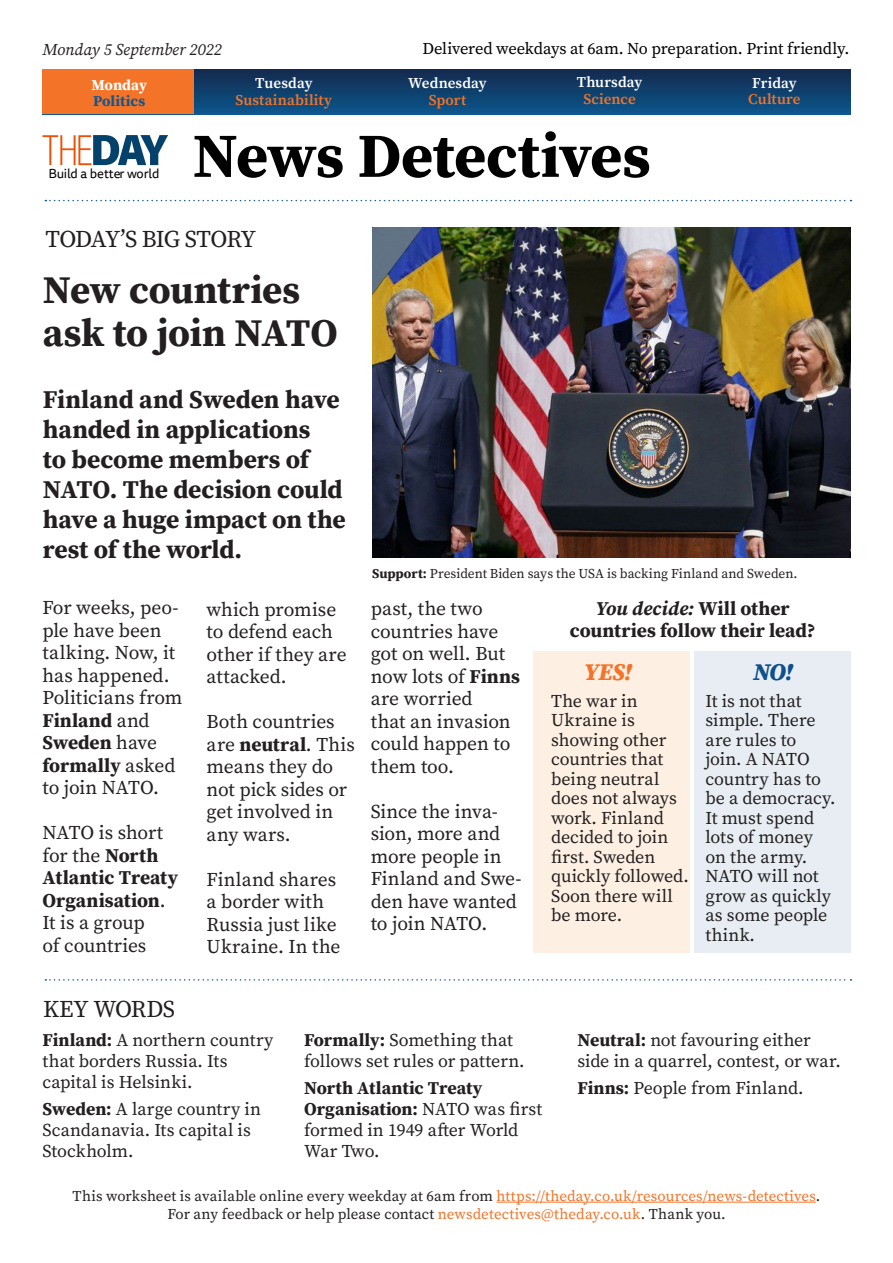
<style>
.page{position:relative;width:893px;height:1263px;background:#fff}
.page>*{position:absolute;margin:0;border:0;box-sizing:border-box;transform-origin:0 0}
.t1{font:62.25px "Source Serif Variable";letter-spacing:-.01em;color:#000}
.t2{font:39px/42.9px "Source Serif Variable";letter-spacing:-.01em;color:#231f20}
.t3{font:700 25.5px/30px "Source Serif Pro";letter-spacing:-.005em;color:#231f20}
.t4{font:24px "Source Serif Pro";letter-spacing:-.045em;color:#231f20}
.t5{font:24px "Source Serif Pro";letter-spacing:-.015em;color:#231f20}
.t6{font:italic 900 24px "Source Serif Pro";color:#f37328}
.t7{font:italic 900 24px "Source Serif Pro";color:#0f4f8a}
.t8{font:19.5px/22.5px "Source Serif Pro";letter-spacing:-.005em;color:#231f20}
.t9{font:700 19.5px/22.5px "Source Serif Pro";letter-spacing:-.005em;color:#231f20;text-align:center}
.t10{font:18px/19.5px "Source Serif Pro";letter-spacing:-.005em;color:#231f20}
.t11{font:16.5px "Source Serif Pro";letter-spacing:-.01em;color:#000}
.t12{font:italic 16.5px "Source Serif Variable";letter-spacing:-.005em;color:#231f20}
.t13{font:15px "Source Serif Pro";letter-spacing:.005em;color:#231f20}
.t14{font:600 15px "Source Serif Pro";letter-spacing:.01em;color:#fff}
.t15{font:600 15px "Source Serif Pro";letter-spacing:.005em;color:#f37327}
.t16{font:600 15px "Source Serif Pro";letter-spacing:.015em;color:#f37328}
.t17{font:700 15px "Source Serif Pro";letter-spacing:-.005em;color:#105890}
.t18{font:700 15px "Source Serif Pro";letter-spacing:-.005em;color:#fff}
.t19{font:13.5px "Source Serif Pro";color:#231f20}
.t20{font:13.05px "Tisa Sans Pro";color:#000}
.s1{font-weight:700}
.s2{font-family:"Source Serif Variable"}
.s3{font-style:italic}
.s4{color:#f37328}
</style>
<div class="page">
<div style="left:533px;top:651px;width:156px;height:302px;background:#fdefe2"></div>
<div style="left:694px;top:651px;width:157px;height:302px;background:#e7edf3"></div>
<div style="left:43px;top:69px;width:807px;height:45px;background:linear-gradient(to bottom,#14294d,#0b568c)"></div>
<div style="left:43px;top:69px;width:151px;height:45px;background:#f37328"></div>
<img style="left:372px;top:227px;width:478px;height:330px">
<svg style="left:43px;top:135px;width:125px;height:30px"></svg>
<svg style="left:45px;top:200px;width:806px;height:1px"></svg>
<svg style="left:45px;top:979px;width:806px;height:2px"></svg>
<hr style="left:497px;top:1202px;width:319px;height:1px;background:#f37328">
<p class="t12" style="left:43px;top:39px;width:181px">Monday 5 September 2022</p>
<p class="t11" style="left:422px;top:38px;width:428px">Delivered weekdays at 6am. No preparation. Print friendly.</p>
<p class="t18" style="left:91px;top:74px;width:57px">Monday</p>
<p class="t17" style="left:93px;top:90px;width:54px">Politics</p>
<p class="t20" style="left:48px;top:165px;width:113px">Build a better world</p>
<p class="t14" style="left:255px;top:73px;width:59px">Tuesday</p>
<p class="t16" style="left:236px;top:90px;width:98px">Sustainability</p>
<p class="t14" style="left:408px;top:73px;width:80px">Wednesday</p>
<p class="t15" style="left:429px;top:90px;width:39px">Sport</p>
<p class="t14" style="left:577px;top:72px;width:67px">Thursday</p>
<p class="t15" style="left:583px;top:89px;width:54px">Science</p>
<p class="t1" style="left:193px;top:114px;width:459px">News Detectives</p>
<p class="t4" style="left:45px;top:223px;width:212px">TODAY’S BIG STORY</p>
<p class="t2" style="left:43px;top:269px;width:296px">New countries ask to join NATO</p>
<p class="t3" style="left:43px;top:384px;width:305px">Finland and Sweden have handed in applications<br>to become members of<br>NATO. The decision could have a huge impact on the rest of the world.</p>
<p class="t14" style="left:752px;top:73px;width:46px">Friday</p>
<p class="t15" style="left:748px;top:89px;width:54px">Culture</p>
<p class="t8" style="left:43px;top:596px;width:141px">For weeks, peo&shy;ple have been talking. Now, it has happened.<br>Politicians from<br><span class="s1">Finland</span> and<br><span class="s1">Sweden</span> have <span class="s1">formally</span> asked to join NATO.</p>
<p class="t8" style="left:43px;top:821px;width:137px">NATO is short for the <span class="s1">North<br>Atlantic Treaty<br>Organisation</span>.<br>It is a group<br>of countries</p>
<p class="t5" style="left:43px;top:993px;width:133px">KEY WORDS</p>
<p class="t8" style="left:207px;top:598px;width:141px">which promise to defend each other if they are attacked.</p>
<p class="t8" style="left:207px;top:710px;width:150px">Both countries are <span class="s1">neutral</span>. This means they do not pick sides or get involved in any wars.</p>
<p class="t8" style="left:207px;top:868px;width:135px">Finland shares a border with<br>Russia just like<br>Ukraine. In the</p>
<p class="t19" style="left:372px;top:564px;width:427px"><span class="s2">Support:</span> President Biden says the USA is backing Finland and Sweden.</p>
<p class="t8" style="left:371px;top:598px;width:151px">past, the two countries have got on well. But now lots of <span class="s1">Finns </span>are worried<br>that an invasion could happen to them too.</p>
<p class="t8" style="left:371px;top:800px;width:152px">Since the inva&shy;sion, more and more people in<br>Finland and Swe&shy;den have wanted to join NATO.</p>
<p class="t9" style="left:570px;top:597px;width:247px"><span class="s3">You decide:</span> Will other countries follow their lead?</p>
<p class="t6" style="left:584px;top:655px;width:49px">YES!</p>
<p class="t7" style="left:753px;top:655px;width:40px">NO!</p>
<p class="t10" style="left:551px;top:691px;width:139px">The war in<br>Ukraine is showing other countries that being neutral does not always work. Finland decided to join first. Sweden quickly followed.<br>Soon there will be more.</p>
<p class="t10" style="left:705px;top:691px;width:132px">It is not that simple. There are rules to join. A NATO country has to be a democracy.<br>It must spend lots of money on the army.<br>NATO will not grow as quickly as some people think.</p>
<p class="t10" style="left:43px;top:1029px;width:233px;line-height:21px"><span class="s1">Finland:</span> A northern country that borders Russia. Its capital is Helsinki.</p>
<p class="t10" style="left:43px;top:1098px;width:220px;line-height:21px"><span class="s1">Sweden:</span> A large country in<br>Scandanavia. Its capital is<br>Stockholm.</p>
<p class="t10" style="left:304px;top:1029px;width:222px;line-height:21px"><span class="s1">Formally:</span> Something that follows set rules or pattern.</p>
<p class="t10" style="left:304px;top:1077px;width:240px;line-height:21px"><span class="s1">North Atlantic Treaty<br>Organisation:</span> NATO was first formed in 1949 after World<br>War Two.</p>
<p class="t10" style="left:577px;top:1029px;width:265px;line-height:21px"><span class="s1">Neutral:</span> not favouring either side in a quarrel, contest, or war.</p>
<p class="t10" style="left:577px;top:1078px;width:228px"><span class="s1">Finns:</span> People from Finland.</p>
<p class="t13" style="left:73px;top:1186px;width:749px">This worksheet is available online every weekday at 6am from <span class="s4">https://theday.co.uk/resources/news-detectives</span>.</p>
<p class="t13" style="left:167px;top:1204px;width:560px">For any feedback or help please contact <span class="s4">newsdetectives@theday.co.uk</span>. Thank you.</p>
</div>
